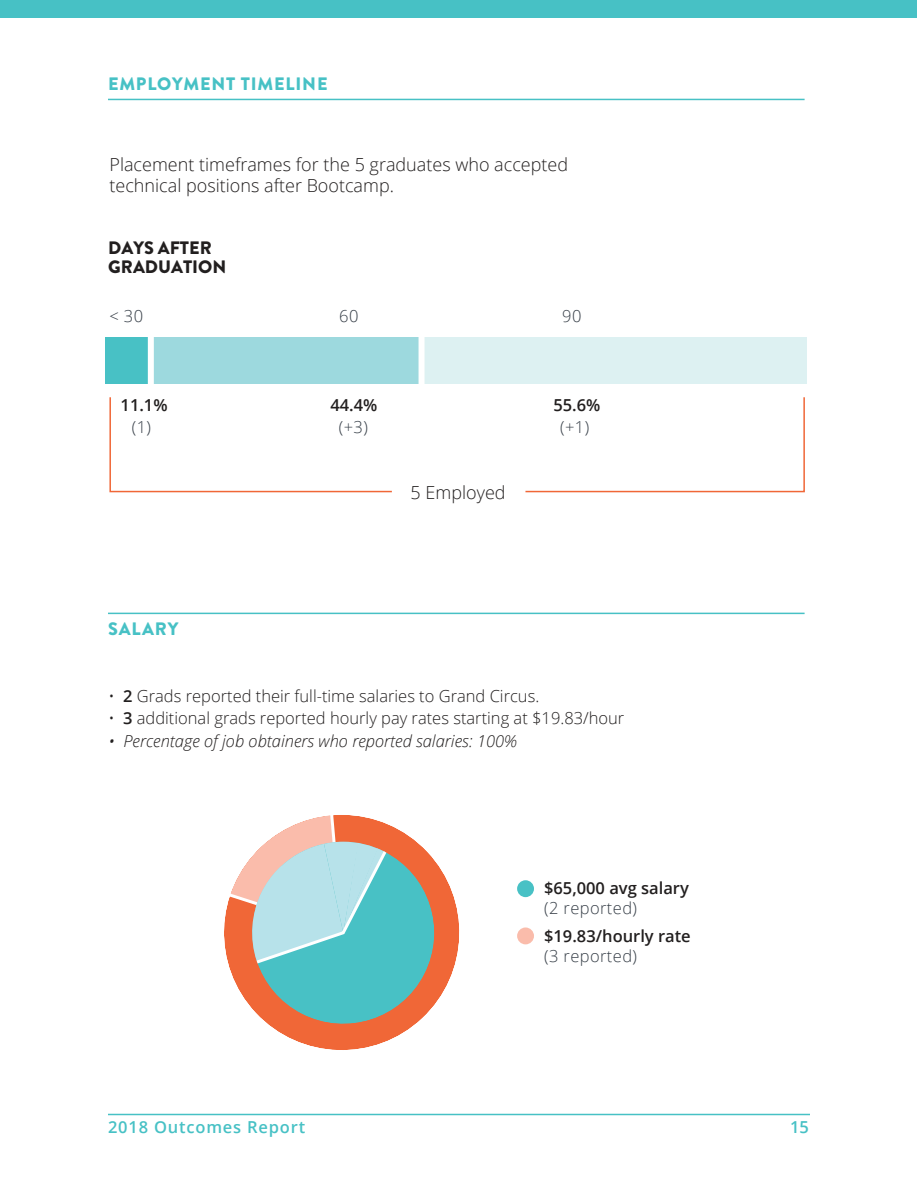
<style>
.page{position:relative;width:918px;height:1188px;background:#fff}
.page>*{position:absolute;margin:0;border:0;box-sizing:border-box;transform-origin:0 0}
.t1{font:300 18px/21.6px "Open Sans";color:#221f1f}
.t2{font:900 18px "Brandon Grotesque";letter-spacing:.045em;color:#47c1c5}
.t3{font:900 18px/18.8px "Brandon Grotesque";color:#221f1f}
.t4{font:300 16.5px/22.5px "Open Sans";color:#221f1f}
.t5{font:600 16.5px "Open Sans";color:#221f1f}
.t6{font:300 16.5px "Open Sans";letter-spacing:.025em;color:#373f48}
.t7{font:600 16.5px "Open Sans";letter-spacing:.05em;color:#47c1c5}
.s1{font-weight:600}
.s2{font-style:italic}
</style>
<div class="page">
<svg style="left:288px;top:881px;width:171px;height:169px"></svg>
<svg style="left:109px;top:397px;width:283px;height:96px"></svg>
<svg style="left:525px;top:397px;width:280px;height:96px"></svg>
<div style="left:106px;top:337px;width:311px;height:47px;background:#48c1c5"></div>
<div style="left:150px;top:337px;width:271px;height:47px;background:#9dd9de"></div>
<div style="left:422px;top:337px;width:384px;height:47px;background:#ddf1f2"></div>
<div style="left:1px;top:0;width:916px;height:17px;background:#47c1c5"></div>
<hr style="left:108px;top:1114px;width:702px;height:1px;background:#47c1c5">
<hr style="left:108px;top:613px;width:697px;height:1px;background:#47c1c5">
<hr style="left:108px;top:99px;width:697px;height:1px;background:#47c1c5">
<div style="left:517px;top:928px;width:17px;height:16px;background:#fabcab;border-radius:50%"></div>
<div style="left:517px;top:880px;width:17px;height:17px;background:#48c1c5;border-radius:50%"></div>
<div style="left:419px;top:319px;width:6px;height:74px;background:#fff"></div>
<div style="left:148px;top:319px;width:6px;height:74px;background:#fff"></div>
<svg style="left:224px;top:815px;width:223px;height:222px"></svg>
<p class="t2" style="left:108px;top:77px;width:221px">EMPLOYMENT TIMELINE</p>
<p class="t1" style="left:110px;top:155px;width:460px">Placement timeframes for the 5 graduates who accepted technical positions after Bootcamp.</p>
<p class="t3" style="left:108px;top:240px;width:119px">DAYS AFTER<br>GRADUATION</p>
<p class="t6" style="left:109px;top:309px;width:35px">&lt; 30</p>
<p class="t6" style="left:339px;top:309px;width:21px">60</p>
<p class="t6" style="left:562px;top:309px;width:21px">90</p>
<p class="t5" style="left:121px;top:399px;width:49px">11.1%</p>
<p class="t6" style="left:132px;top:420px;width:21px">(1)</p>
<p class="t2" style="left:108px;top:621px;width:72px">SALARY</p>
<p class="t5" style="left:330px;top:399px;width:49px">44.4%</p>
<p class="t6" style="left:339px;top:420px;width:31px">(+3)</p>
<p class="t1" style="left:411px;top:484px;width:96px">5 Employed</p>
<p class="t5" style="left:553px;top:399px;width:49px">55.6%</p>
<p class="t6" style="left:560px;top:420px;width:31px">(+1)</p>
<p class="t4" style="left:108px;top:686px;width:518px">ï <span class="s1">2</span> Grads reported their full-time salaries to Grand Circus.<br>ï <span class="s1">3</span> additional grads reported hourly pay rates starting at $19.83/hour <span class="s2">ï Percentage of job obtainers who reported salaries: 100%</span></p>
<p class="t5" style="left:544px;top:882px;width:146px">$65,000 avg salary</p>
<p class="t6" style="left:544px;top:901px;width:95px">(2 reported)</p>
<p class="t5" style="left:544px;top:929px;width:148px">$19.83/hourly rate</p>
<p class="t6" style="left:544px;top:949px;width:95px">(3 reported)</p>
<p class="t7" style="left:108px;top:1121px;width:199px">2018 Outcomes Report</p>
<p class="t7" style="left:790px;top:1121px;width:20px">15</p>
</div>
